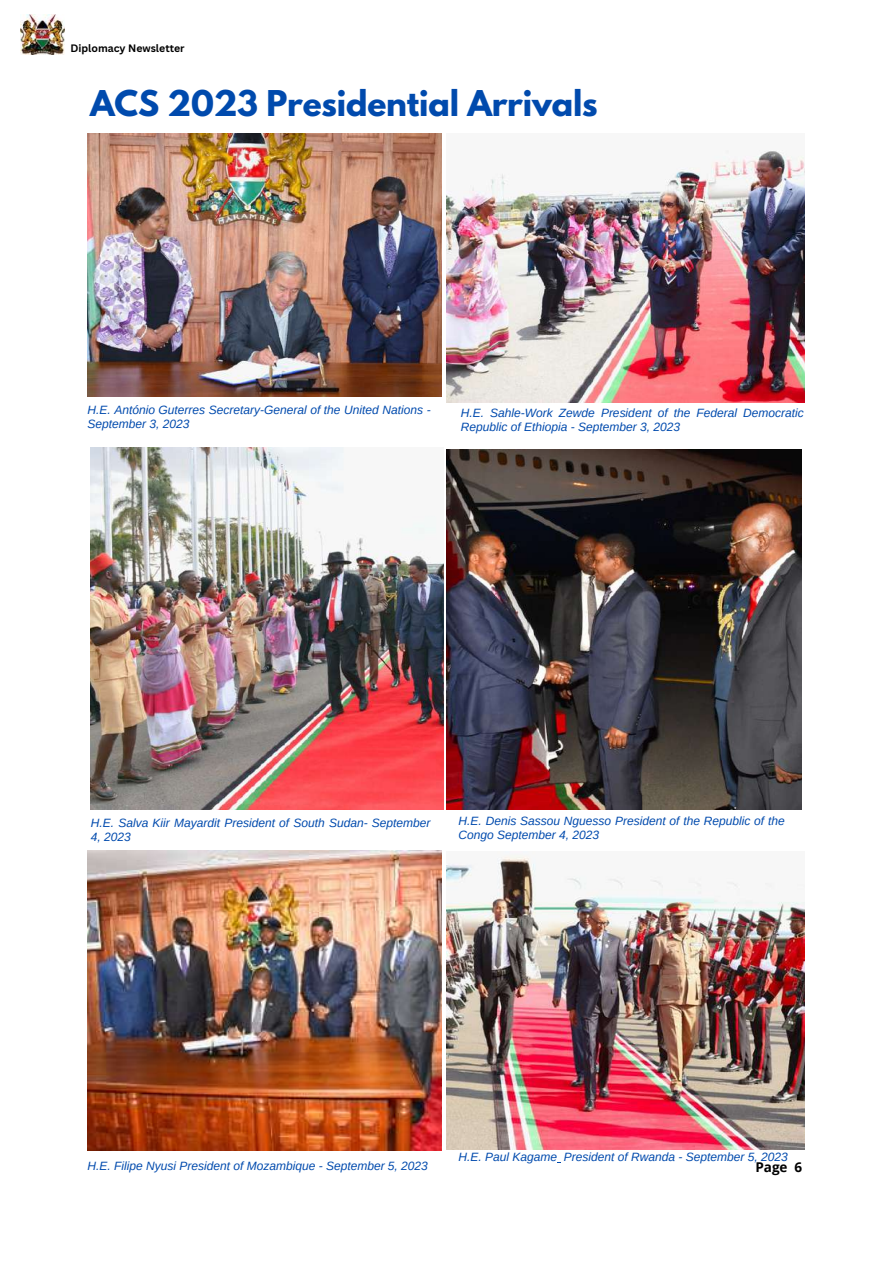
<style>
.page{position:relative;width:893px;height:1264px;background:#fff}
.page>*{position:absolute;margin:0;border:0;box-sizing:border-box;transform-origin:0 0}
.t1{font:700 31.5px "League Spartan";letter-spacing:-.005em;color:#004aad}
.t2{font:700 13.5px "Open Sans";color:#000}
.t3{font:italic 12px/14px "Arimo";color:#004aad}
.t4{font:700 10.5px "Canva Sans";color:#000}
</style>
<div class="page">
<img style="left:21px;top:15px;width:43px;height:39px">
<img style="left:87px;top:133px;width:355px;height:263px">
<img style="left:446px;top:150px;width:358px;height:252px">
<img style="left:90px;top:447px;width:353px;height:362px">
<img style="left:446px;top:449px;width:355px;height:360px">
<img style="left:87px;top:850px;width:355px;height:300px">
<img style="left:446px;top:851px;width:358px;height:298px">
<p class="t4" style="left:70px;top:41px;width:116px">Diplomacy Newsletter</p>
<h1 class="t1" style="left:90px;top:88px;width:509px">ACS 2023 Presidential Arrivals</h1>
<p class="t3" style="left:87px;top:402px;width:344px">H.E. António Guterres Secretary-General of the United Nations -<br>September 3, 2023</p>
<p class="t3" style="left:461px;top:406px;width:344px">H.E. Sahle-Work Zewde President of the Federal Democratic<br>Republic of Ethiopia - September 3, 2023</p>
<p class="t3" style="left:91px;top:815px;width:341px">H.E. Salva Kiir Mayardit President of South Sudan- September<br>4, 2023</p>
<p class="t3" style="left:458px;top:814px;width:327px">H.E. Denis Sassou Nguesso President of the Republic of the<br>Congo September 4, 2023</p>
<p class="t3" style="left:87px;top:1159px;width:342px">H.E. Filipe Nyusi President of Mozambique - September 5, 2023</p>
<p class="t3" style="left:458px;top:1149px;width:331px">H.E. Paul Kagame President of Rwanda - September 5, 2023</p>
<p class="t2" style="left:755px;top:1157px;width:48px">Page 6</p>
</div>
